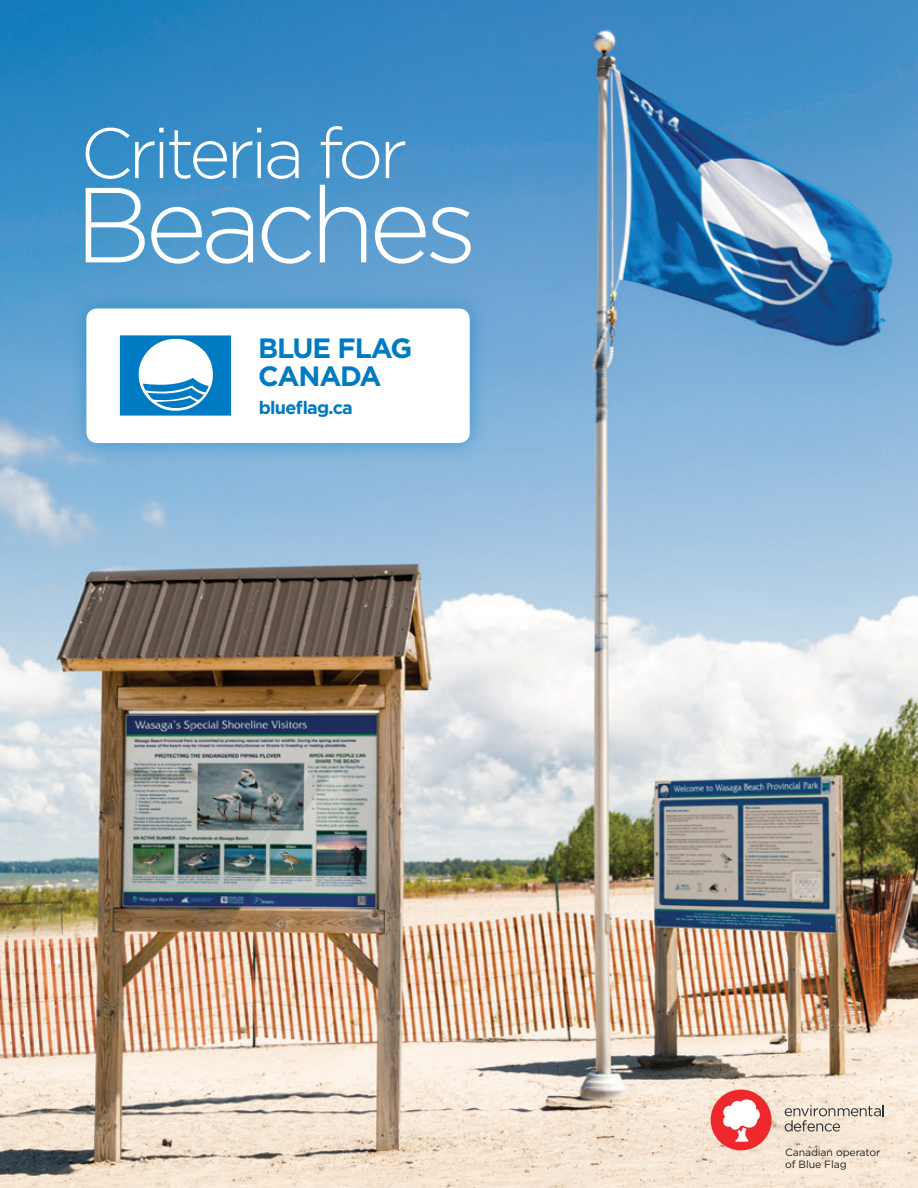
<style>
.page{position:relative;width:918px;height:1188px;background:#fff}
.page>*{position:absolute;margin:0;border:0;box-sizing:border-box;transform-origin:0 0}
.t1{font:300 106.35px "Gotham";letter-spacing:-.06em;color:#fff}
.t2{font:300 70.95px "Gotham";letter-spacing:-.06em;color:#fff}
.t3{font:700 27.9px/27.9px "Gotham";letter-spacing:-.04em;color:#007ac2}
.t4{font:700 18px "Gotham";letter-spacing:-.04em;color:#007ac2}
.t5{font:10.5px/12px "Gotham";letter-spacing:-.01em;color:#231f20}
</style>
<div class="page">
<img style="left:0;top:0;width:918px;height:1188px">
<div style="left:66px;top:288px;width:424px;height:175px;background:#007ac2;opacity:.5"></div>
<div style="left:86px;top:308px;width:384px;height:135px;background:#fff;border-radius:11px"></div>
<div style="left:120px;top:335px;width:111px;height:81px;background:#007ac2"></div>
<svg style="left:139px;top:338px;width:74px;height:73px"></svg>
<div style="left:711px;top:1090px;width:61px;height:60px;background:#ee292e;border-radius:50%"></div>
<svg style="left:723px;top:1099px;width:37px;height:43px"></svg>
<svg style="left:785px;top:1105px;width:99px;height:27px;background:#d4c8bb"></svg>
<h2 class="t2" style="left:80px;top:108px;width:329px">Criteria for</h2>
<h1 class="t1" style="left:75px;top:158px;width:404px">Beaches</h1>
<h3 class="t3" style="left:258px;top:334px;width:156px">BLUE FLAG<br>CANADA</h3>
<h3 class="t4" style="left:259px;top:395px;width:96px">blueflag.ca</h3>
<p class="t5" style="left:785px;top:1146px;width:97px">Canadian operator of Blue Flag</p>
</div>
